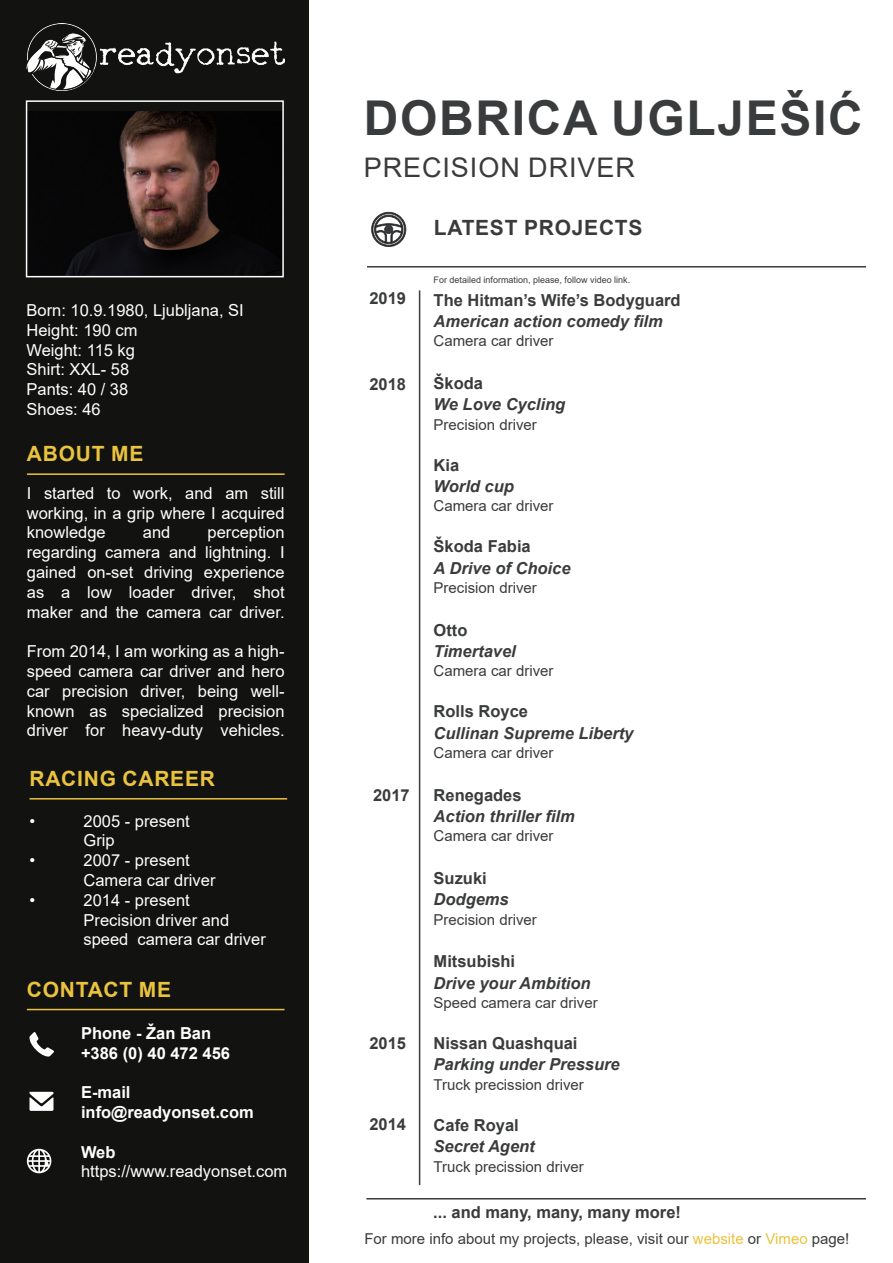
<style>
.page{position:relative;width:893px;height:1263px;background:#fff}
.page>*{position:absolute;margin:0;border:0;box-sizing:border-box;transform-origin:0 0}
.t1{font:700 48px "Arial";letter-spacing:.035em;color:#3a3b3c}
.t2{font:27px "Arial";letter-spacing:.035em;color:#3a3b3c}
.t3{font:700 21px "Arial";letter-spacing:.035em;color:#eac33e}
.t4{font:700 21px "Arial";letter-spacing:.035em;color:#3a3b3c}
.t5{font:16.5px/19.8px "Arial";color:#fff}
.t6{font:italic 700 16.5px "Arial";color:#3a3b3c}
.t7{font:700 16.5px "Arial";color:#3a3b3c}
.t8{font:700 16.5px/19.8px "Arial";color:#fff}
.t9{font:15px "Arial";color:#3a3b3c}
.t10{font:9px "Arial";color:#3a3b3c}
.s1{color:#eac33e}
</style>
<div class="page">
<div style="left:0;top:0;width:309px;height:1263px;background:#121211"></div>
<img style="left:29px;top:111px;width:252px;height:163px">
<div style="left:26px;top:100px;width:258px;height:177px;border:2px solid #fff"></div>
<svg style="left:29px;top:1032px;width:25px;height:24px"></svg>
<svg style="left:27px;top:1149px;width:24px;height:24px"></svg>
<svg style="left:371px;top:212px;width:36px;height:35px"></svg>
<img style="left:26px;top:23px;width:259px;height:68px">
<svg style="left:29px;top:1092px;width:25px;height:19px"></svg>
<hr style="left:27px;top:473px;width:258px;height:2px;background:#eac33e">
<hr style="left:30px;top:798px;width:257px;height:1px;background:#eac33e">
<hr style="left:27px;top:1009px;width:257px;height:1px;background:#eac33e">
<hr style="left:367px;top:266px;width:499px;height:2px;background:#3a3b3c">
<hr style="left:419px;top:290px;width:1px;height:895px;background:#3a3b3c">
<hr style="left:366px;top:1198px;width:500px;height:1px;background:#3a3b3c">
<p class="t5" style="left:26px;top:300px;width:219px">Born: 10.9.1980, Ljubljana, SI<br>Height: 190 cm<br>Weight: 115 kg<br>Shirt: XXL- 58<br>Pants: 40 / 38<br>Shoes: 46</p>
<p class="t3" style="left:27px;top:439px;width:118px">ABOUT ME</p>
<p class="t5" style="left:27px;top:483px;width:259px;text-align:justify">I started to work, and am still working, in a grip where I acquired knowledge</p>
<p class="t5" style="left:27px;top:523px;width:259px;text-align:justify;text-indent:181px">perception regarding camera and lightning. I gained on-set driving experience as a low loader driver, shot maker and the camera car driver.</p>
<p class="t5" style="left:27px;top:641px;width:259px;text-align:justify">From 2014, I am working as a high&shy;speed camera car driver and hero car precision driver, being well&shy;known as specialized precision driver for heavy-duty vehicles.</p>
<p class="t5" style="left:143px;top:523px;width:29px">and</p>
<p class="t3" style="left:30px;top:764px;width:187px">RACING CAREER</p>
<p class="t5" style="left:29px;top:811px;width:7px">•</p>
<p class="t5" style="left:84px;top:811px;width:108px">2005 - present<br>Grip</p>
<p class="t5" style="left:29px;top:850px;width:7px">•</p>
<p class="t5" style="left:84px;top:850px;width:134px">2007 - present<br>Camera car driver</p>
<p class="t5" style="left:29px;top:890px;width:7px">•</p>
<p class="t5" style="left:84px;top:890px;width:184px">2014 - present<br>Precision driver and speed camera car driver</p>
<p class="t3" style="left:27px;top:974px;width:146px">CONTACT ME</p>
<p class="t8" style="left:81px;top:1023px;width:151px">Phone - Žan Ban +386 (0) 40 472 456</p>
<p class="t8" style="left:81px;top:1083px;width:174px">E-mail info@readyonset.com</p>
<p class="t8" style="left:81px;top:1142px;width:36px">Web</p>
<p class="t5" style="left:81px;top:1161px;width:208px">https://www.readyonset.com</p>
<h1 class="t1" style="left:364px;top:85px;width:501px">DOBRICA UGLJEŠIĆ</h1>
<h2 class="t2" style="left:364px;top:149px;width:273px">PRECISION DRIVER</h2>
<p class="t4" style="left:434px;top:213px;width:210px">LATEST PROJECTS</p>
<p class="t10" style="left:434px;top:274px;width:198px">For detailed information, please, follow video link.</p>
<p class="t7" style="left:434px;top:288px;width:249px">The Hitman’s Wife’s Bodyguard</p>
<p class="t6" style="left:434px;top:310px;width:231px">American action comedy film</p>
<p class="t9" style="left:434px;top:331px;width:122px">Camera car driver</p>
<p class="t7" style="left:434px;top:372px;width:51px">Škoda</p>
<p class="t6" style="left:434px;top:393px;width:133px">We Love Cycling</p>
<p class="t9" style="left:434px;top:414px;width:105px">Precision driver</p>
<p class="t7" style="left:434px;top:453px;width:27px">Kia</p>
<p class="t6" style="left:434px;top:475px;width:82px">World cup</p>
<p class="t9" style="left:434px;top:496px;width:122px">Camera car driver</p>
<p class="t7" style="left:434px;top:535px;width:99px">Škoda Fabia</p>
<p class="t6" style="left:434px;top:557px;width:138px">A Drive of Choice</p>
<p class="t9" style="left:434px;top:577px;width:105px">Precision driver</p>
<p class="t7" style="left:434px;top:618px;width:35px">Otto</p>
<p class="t6" style="left:434px;top:640px;width:84px">Timertavel</p>
<p class="t9" style="left:434px;top:661px;width:122px">Camera car driver</p>
<p class="t7" style="left:434px;top:700px;width:96px">Rolls Royce</p>
<p class="t6" style="left:434px;top:722px;width:201px">Cullinan Supreme Liberty</p>
<p class="t9" style="left:434px;top:742px;width:122px">Camera car driver</p>
<p class="t7" style="left:434px;top:783px;width:90px">Renegades</p>
<p class="t6" style="left:434px;top:805px;width:143px">Action thriller film</p>
<p class="t9" style="left:434px;top:826px;width:122px">Camera car driver</p>
<p class="t7" style="left:434px;top:867px;width:55px">Suzuki</p>
<p class="t6" style="left:434px;top:888px;width:77px">Dodgems</p>
<p class="t9" style="left:434px;top:909px;width:105px">Precision driver</p>
<p class="t7" style="left:434px;top:950px;width:83px">Mitsubishi</p>
<p class="t6" style="left:434px;top:972px;width:159px">Drive your Ambition</p>
<p class="t9" style="left:434px;top:993px;width:166px">Speed camera car driver</p>
<p class="t7" style="left:434px;top:1032px;width:145px">Nissan Quashquai</p>
<p class="t6" style="left:434px;top:1053px;width:188px">Parking under Pressure</p>
<p class="t9" style="left:434px;top:1074px;width:152px">Truck precission driver</p>
<p class="t7" style="left:434px;top:1113px;width:87px">Cafe Royal</p>
<p class="t6" style="left:434px;top:1135px;width:103px">Secret Agent</p>
<p class="t9" style="left:434px;top:1156px;width:152px">Truck precission driver</p>
<p class="t7" style="left:433px;top:1201px;width:249px">... and many, many, many more!</p>
<p class="t9" style="left:364px;top:1229px;width:486px">For more info about my projects, please, visit our <span class="s1">website</span> or <span class="s1">Vimeo</span> page!</p>
<p class="t7" style="left:369px;top:287px;width:38px">2019</p>
<p class="t7" style="left:369px;top:372px;width:38px">2018</p>
<p class="t7" style="left:373px;top:783px;width:38px">2017</p>
<p class="t7" style="left:369px;top:1031px;width:38px">2015</p>
<p class="t7" style="left:369px;top:1112px;width:38px">2014</p>
</div>
